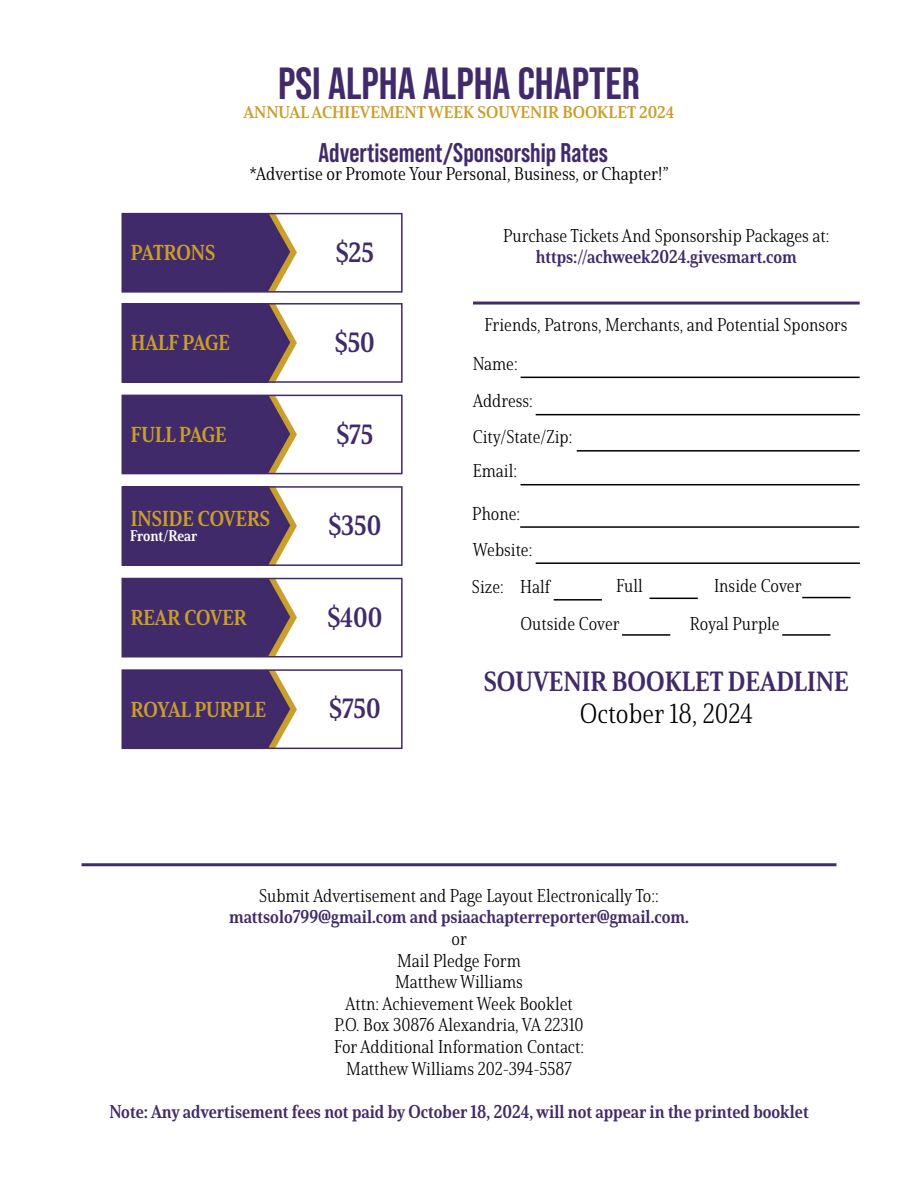
<style>
.page{position:relative;width:918px;height:1188px;background:#fff}
.page>*{position:absolute;margin:0;border:0;box-sizing:border-box;transform-origin:0 0}
.t1{font:700 45px "Bebas Neue Pro";color:#412a69}
.t2{font:27px "Solitas Serif Con Bol";color:#412a69}
.t3{font:700 27px "Bebas Neue Pro";color:#412a69}
.t4{font:27px "Solitas Serif Con Lig";color:#000}
.t5{font:21px "Solitas Serif Con Bol";color:#ca9e2c}
.t6{font:18px/21.6px "Solitas Serif Con Lig";color:#000}
.t7{font:18px "Solitas Serif Con Bol";color:#412a69}
.t8{font:18px "Solitas Serif Con Boo";color:#000}
.t9{font:16.5px "Solitas Serif Nor Bol";color:#ca9e2c}
.t10{font:15px "Solitas Serif Con Bol";color:#fff}
</style>
<div class="page">
<img style="left:125px;top:306px;width:173px;height:74px">
<div style="left:122px;top:303px;width:281px;height:80px;border:2px solid #412a69"></div>
<img style="left:125px;top:398px;width:173px;height:73px">
<div style="left:122px;top:395px;width:281px;height:79px;border:2px solid #412a69"></div>
<img style="left:125px;top:489px;width:173px;height:74px">
<div style="left:122px;top:486px;width:281px;height:80px;border:2px solid #412a69"></div>
<img style="left:125px;top:581px;width:173px;height:74px">
<div style="left:122px;top:578px;width:281px;height:80px;border:2px solid #412a69"></div>
<img style="left:125px;top:672px;width:173px;height:74px">
<div style="left:122px;top:669px;width:281px;height:80px;border:2px solid #412a69"></div>
<hr style="left:473px;top:302px;width:387px;height:3px;background:#412a69">
<hr style="left:82px;top:863px;width:754px;height:3px;background:#412a69">
<hr style="left:521px;top:377px;width:339px;height:1px;background:#000">
<hr style="left:536px;top:414px;width:324px;height:1px;background:#000">
<hr style="left:577px;top:450px;width:283px;height:2px;background:#000">
<hr style="left:521px;top:484px;width:339px;height:1px;background:#000">
<hr style="left:520px;top:526px;width:339px;height:2px;background:#000">
<hr style="left:536px;top:562px;width:324px;height:2px;background:#000">
<hr style="left:650px;top:598px;width:48px;height:1px;background:#000">
<hr style="left:554px;top:599px;width:48px;height:2px;background:#000">
<hr style="left:802px;top:597px;width:49px;height:1px;background:#000">
<hr style="left:622px;top:634px;width:48px;height:2px;background:#000">
<hr style="left:782px;top:634px;width:48px;height:2px;background:#000">
<img style="left:125px;top:216px;width:173px;height:74px">
<div style="left:122px;top:213px;width:281px;height:80px;border:2px solid #412a69"></div>
<h1 class="t1" style="left:278px;top:58px;width:363px">PSI ALPHA ALPHA CHAPTER</h1>
<p class="t9" style="left:244px;top:102px;width:432px">ANNUAL ACHIEVEMENT WEEK SOUVENIR BOOKLET 2024</p>
<h2 class="t3" style="left:319px;top:137px;width:291px">Advertisement/Sponsorship Rates</h2>
<p class="t8" style="left:249px;top:163px;width:421px">*Advertise or Promote Your Personal, Business, or Chapter!”</p>
<p class="t5" style="left:131px;top:240px;width:86px">PATRONS</p>
<h2 class="t2" style="left:336px;top:236px;width:40px">$25</h2>
<p class="t5" style="left:131px;top:330px;width:101px">HALF PAGE</p>
<h2 class="t2" style="left:335px;top:326px;width:41px">$50</h2>
<p class="t5" style="left:131px;top:422px;width:97px">FULL PAGE</p>
<h2 class="t2" style="left:336px;top:418px;width:38px">$75</h2>
<p class="t5" style="left:131px;top:506px;width:141px">INSIDE COVERS</p>
<h2 class="t2" style="left:328px;top:509px;width:54px">$350</h2>
<p class="t10" style="left:130px;top:526px;width:69px">Front/Rear</p>
<p class="t5" style="left:131px;top:605px;width:117px">REAR COVER</p>
<h2 class="t2" style="left:327px;top:601px;width:56px">$400</h2>
<p class="t5" style="left:131px;top:696px;width:137px">ROYAL PURPLE</p>
<h2 class="t2" style="left:329px;top:692px;width:53px">$750</h2>
<p class="t6" style="left:503px;top:225px;width:328px">Purchase Tickets And Sponsorship Packages at:</p>
<p class="t7" style="left:536px;top:246px;width:263px">https://achweek2024.givesmart.com</p>
<p class="t6" style="left:485px;top:314px;width:364px">Friends, Patrons, Merchants, and Potential Sponsors</p>
<p class="t6" style="left:473px;top:345px;width:101px;line-height:36.8px">Name:<br>Address:<br>City/State/Zip:</p>
<p class="t6" style="left:473px;top:460px;width:46px">Email:</p>
<p class="t6" style="left:472px;top:495px;width:80px;line-height:36.8px">Phone:<br>Website:<br>Size: Half</p>
<p class="t6" style="left:616px;top:575px;width:28px">Full</p>
<p class="t6" style="left:714px;top:575px;width:89px">Inside Cover</p>
<p class="t6" style="left:520px;top:613px;width:101px">Outside Cover</p>
<p class="t6" style="left:690px;top:613px;width:91px">Royal Purple</p>
<h2 class="t2" style="left:484px;top:665px;width:366px">SOUVENIR BOOKLET DEADLINE</h2>
<h2 class="t4" style="left:580px;top:697px;width:175px">October 18, 2024</h2>
<p class="t6" style="left:259px;top:885px;width:401px">Submit Advertisement and Page Layout Electronically To::</p>
<p class="t7" style="left:229px;top:906px;width:461px">mattsolo799@gmail.com and psiaachapterreporter@gmail.com.</p>
<p class="t6" style="left:334px;top:928px;width:252px;text-align:center">or<br>Mail Pledge Form<br>Matthew Williams<br>Attn: Achievement Week Booklet<br>P.O. Box 30876 Alexandria, VA 22310<br>For Additional Information Contact:<br>Matthew Williams 202-394-5587</p>
<p class="t7" style="left:109px;top:1100px;width:701px">Note: Any advertisement fees not paid by October 18, 2024, will not appear in the printed booklet</p>
</div>
